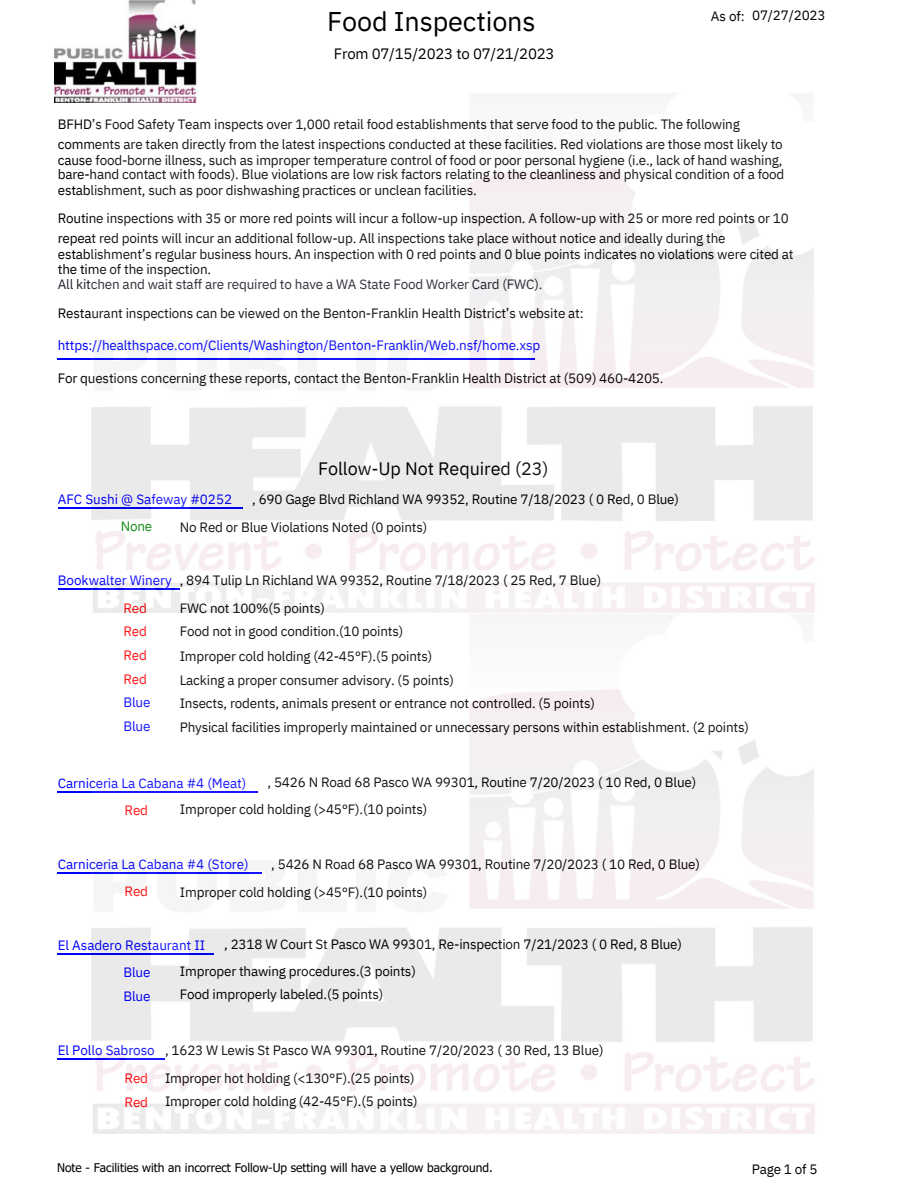
<style>
.page{position:relative;width:918px;height:1188px;background:#fff}
.page>*{position:absolute;margin:0;border:0;box-sizing:border-box;transform-origin:0 0}
.t1{font:27px "IBM Plex Sans";letter-spacing:-.005em;color:#000}
.t2{font:18px "IBM Plex Sans";letter-spacing:-.005em;color:#000}
.t3{font:15px "IBM Plex Sans";letter-spacing:-.015em;color:#000}
.t4{font:13.5px "IBM Plex Sans";letter-spacing:-.015em;color:#000}
.t5{font:13.5px/23.7px "IBM Plex Sans";letter-spacing:-.005em;color:#00f}
.t6{font:13.5px "IBM Plex Sans";letter-spacing:-.015em;color:#1d2129}
.t7{font:13.5px/23.7px "IBM Plex Sans";letter-spacing:-.015em;color:#f00}
.t8{font:13.5px "IBM Plex Sans";color:#008000}
.t9{font:12px "Tahoma";color:#000}
.s1{color:#00f}
</style>
<div class="page">
<img style="left:54px;top:0;width:143px;height:102px">
<hr style="left:58px;top:358px;width:477px;height:1px;background:#00f">
<hr style="left:58px;top:507px;width:184px;height:2px;background:#00f">
<hr style="left:58px;top:588px;width:122px;height:2px;background:#00f">
<hr style="left:58px;top:791px;width:200px;height:2px;background:#00f">
<hr style="left:58px;top:872px;width:204px;height:2px;background:#00f">
<hr style="left:58px;top:954px;width:156px;height:1px;background:#00f">
<hr style="left:58px;top:1059px;width:107px;height:1px;background:#00f">
<img style="left:92px;top:92px;width:723px;height:1042px">
<p class="t1" style="left:327px;top:3px;width:210px">Food Inspections</p>
<p class="t3" style="left:334px;top:44px;width:222px">From 07/15/2023 to 07/21/2023</p>
<p class="t4" style="left:711px;top:7px;width:35px">As of:</p>
<p class="t4" style="left:752px;top:6px;width:75px">07/27/2023</p>
<p class="t4" style="left:58px;top:115px;width:684px">BFHD’s Food Safety Team inspects over 1,000 retail food establishments that serve food to the public. The following</p>
<p class="t4" style="left:58px;top:135px;width:726px">comments are taken directly from the latest inspections conducted at these facilities. Red violations are those most likely to</p>
<p class="t4" style="left:58px;top:151px;width:726px">cause food-borne illness, such as improper temperature control of food or poor personal hygiene (i.e., lack of hand washing,</p>
<p class="t4" style="left:58px;top:165px;width:728px">bare-hand contact with foods). Blue violations are low risk factors relating to the cleanliness and physical condition of a food</p>
<p class="t4" style="left:58px;top:181px;width:421px">establishment, such as poor dishwashing practices or unclean facilities.</p>
<p class="t4" style="left:58px;top:209px;width:733px">Routine inspections with 35 or more red points will incur a follow-up inspection. A follow-up with 25 or more red points or 10</p>
<p class="t4" style="left:58px;top:229px;width:669px">repeat red points will incur an additional follow-up. All inspections take place without notice and ideally during the</p>
<p class="t4" style="left:58px;top:245px;width:737px">establishment’s regular business hours. An inspection with 0 red points and 0 blue points indicates no violations were cited at</p>
<p class="t4" style="left:58px;top:260px;width:155px">the time of the inspection.</p>
<p class="t6" style="left:58px;top:276px;width:486px">All kitchen and wait staff are required to have a WA State Food Worker Card (FWC).</p>
<p class="t4" style="left:58px;top:304px;width:527px">Restaurant inspections can be viewed on the Benton-Franklin Health District’s website at:</p>
<p class="t5" style="left:58px;top:333px;width:484px">https://healthspace.com/Clients/Washington/Benton-Franklin/Web.nsf/home.xsp</p>
<p class="t4" style="left:58px;top:369px;width:607px">For questions concerning these reports, contact the Benton-Franklin Health District at (509) 460-4205.</p>
<p class="t2" style="left:318px;top:457px;width:232px">Follow-Up Not Required (23)</p>
<p class="t4" style="left:252px;top:490px;width:428px">, 690 Gage Blvd Richland WA 99352, Routine 7/18/2023 ( 0 Red, 0 Blue)</p>
<p class="t4" style="left:180px;top:518px;width:249px">No Red or Blue Violations Noted (0 points)</p>
<p class="t5" style="left:58px;top:487px;width:176px">AFC Sushi @ Safeway #0252</p>
<p class="t8" style="left:121px;top:517px;width:33px">None</p>
<p class="t5" style="left:58px;top:568px;width:116px">Bookwalter Winery</p>
<p class="t7" style="left:123px;top:596px;width:29px">Red<br>Red<br>Red<br>Red<br><span class="s1">Blue<br>Blue</span></p>
<p class="t4" style="left:180px;top:571px;width:423px">, 894 Tulip Ln Richland WA 99352, Routine 7/18/2023 ( 25 Red, 7 Blue)</p>
<p class="t4" style="left:180px;top:599px;width:147px">FWC not 100%(5 points)</p>
<p class="t4" style="left:180px;top:622px;width:225px">Food not in good condition.(10 points)</p>
<p class="t4" style="left:180px;top:647px;width:254px">Improper cold holding (42-45°F).(5 points)</p>
<p class="t4" style="left:180px;top:671px;width:276px">Lacking a proper consumer advisory. (5 points)</p>
<p class="t4" style="left:180px;top:694px;width:417px">Insects, rodents, animals present or entrance not controlled. (5 points)</p>
<p class="t4" style="left:180px;top:718px;width:571px">Physical facilities improperly maintained or unnecessary persons within establishment. (2 points)</p>
<p class="t4" style="left:268px;top:773px;width:430px">, 5426 N Road 68 Pasco WA 99301, Routine 7/20/2023 ( 10 Red, 0 Blue)</p>
<p class="t4" style="left:180px;top:800px;width:249px">Improper cold holding (&gt;45°F).(10 points)</p>
<p class="t5" style="left:58px;top:771px;width:190px">Carniceria La Cabana #4 (Meat)</p>
<p class="t7" style="left:125px;top:798px;width:25px">Red</p>
<p class="t4" style="left:271px;top:855px;width:430px">, 5426 N Road 68 Pasco WA 99301, Routine 7/20/2023 ( 10 Red, 0 Blue)</p>
<p class="t4" style="left:180px;top:883px;width:249px">Improper cold holding (&gt;45°F).(10 points)</p>
<p class="t5" style="left:58px;top:852px;width:192px">Carniceria La Cabana #4 (Store)</p>
<p class="t7" style="left:125px;top:879px;width:25px">Red</p>
<p class="t4" style="left:224px;top:935px;width:459px">, 2318 W Court St Pasco WA 99301, Re-inspection 7/21/2023 ( 0 Red, 8 Blue)</p>
<p class="t4" style="left:180px;top:962px;width:237px">Improper thawing procedures.(3 points)</p>
<p class="t4" style="left:180px;top:985px;width:205px">Food improperly labeled.(5 points)</p>
<p class="t5" style="left:58px;top:933px;width:149px">El Asadero Restaurant II</p>
<p class="t5" style="left:123px;top:961px;width:29px">Blue<br>Blue</p>
<p class="t5" style="left:58px;top:1038px;width:99px">El Pollo Sabroso</p>
<p class="t7" style="left:125px;top:1066px;width:25px">Red<br>Red</p>
<p class="t4" style="left:165px;top:1041px;width:440px">, 1623 W Lewis St Pasco WA 99301, Routine 7/20/2023 ( 30 Red, 13 Blue)</p>
<p class="t4" style="left:165px;top:1069px;width:251px">Improper hot holding (&lt;130°F).(25 points)</p>
<p class="t4" style="left:165px;top:1092px;width:254px">Improper cold holding (42-45°F).(5 points)</p>
<p class="t9" style="left:57px;top:1160px;width:437px">Note - Facilities with an incorrect Follow-Up setting will have a yellow background.</p>
<p class="t4" style="left:752px;top:1160px;width:67px">Page 1 of 5</p>
</div>
